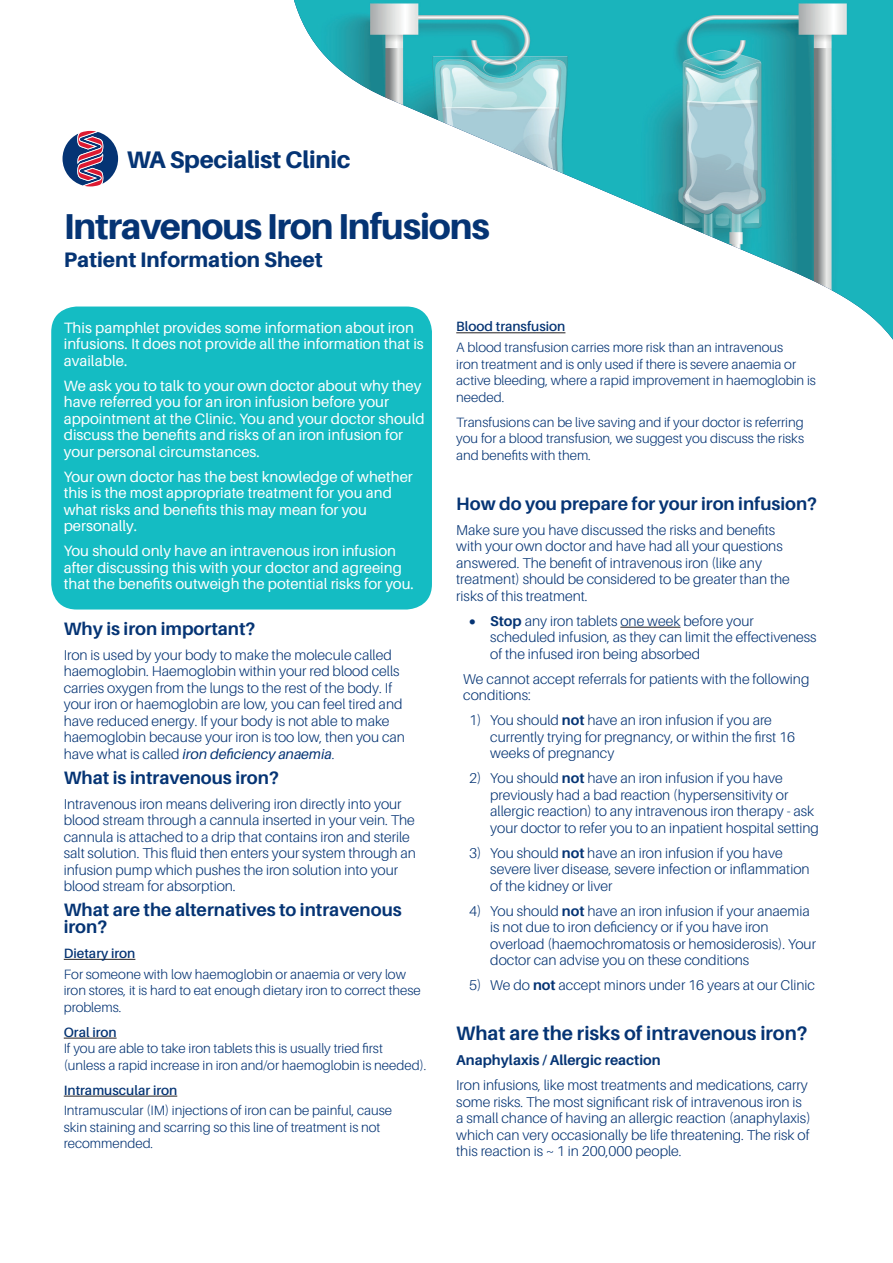
<style>
.page{position:relative;width:893px;height:1263px;background:#fff}
.page>*{position:absolute;margin:0;border:0;box-sizing:border-box;transform-origin:0 0}
.t1{font:800 36px "Aileron";letter-spacing:-.03em;color:#053474}
.t2{font:800 24px "Aileron";letter-spacing:-.01em;color:#053474}
.t3{font:800 21px "Aileron";color:#053474}
.t4{font:700 19.5px "Aileron";color:#053474}
.t5{font:700 18px/16.5px "Aileron";color:#053474}
.t6{font:15px/16.5px "Aileron";color:#fff}
.t7{font:300 14.25px/16.5px "Aileron";color:#053474}
.t8{font:700 14.25px "Aileron";color:#053474}
.t9{font:300 13.5px/16.5px "Aileron";color:#053474}
.t10{font:600 13.5px "Aileron";color:#053474}
.s1{font-weight:400;font-style:italic}
.s2{font-size:15px}
.s3{font-weight:700}
</style>
<div class="page">
<div style="left:51px;top:306px;width:381px;height:303px;background:#14bcc3;border-radius:26px"></div>
<img style="left:294px;top:0;width:599px;height:340px">
<svg style="left:63px;top:131px;width:55px;height:55px"></svg>
<hr style="left:64px;top:959px;width:71px;height:1px;background:#231f20">
<hr style="left:64px;top:1038px;width:53px;height:1px;background:#231f20">
<hr style="left:64px;top:1096px;width:113px;height:1px;background:#231f20">
<hr style="left:456px;top:332px;width:109px;height:1px;background:#231f20">
<hr style="left:620px;top:627px;width:60px;height:1px;background:#231f20">
<h2 class="t2" style="left:127px;top:146px;width:225px">WA Specialist Clinic</h2>
<h1 class="t1" style="left:64px;top:206px;width:428px">Intravenous Iron Infusions</h1>
<h3 class="t3" style="left:64px;top:248px;width:261px">Patient Information Sheet</h3>
<p class="t6" style="left:64px;top:319px;width:362px">This pamphlet provides some information about iron infusions. It does not provide all the information that is available.</p>
<p class="t6" style="left:64px;top:377px;width:362px">We ask you to talk to your own doctor about why they have referred you for an iron infusion before your appointment at the Clinic. You and your doctor should discuss the benefits and risks of an iron infusion for your personal circumstances.</p>
<p class="t6" style="left:64px;top:468px;width:351px">Your own doctor has the best knowledge of whether this is the most appropriate treatment for you and what risks and benefits this may mean for you personally.</p>
<p class="t6" style="left:64px;top:543px;width:352px">You should only have an intravenous iron infusion after discussing this with your doctor and agreeing that the benefits outweigh the potential risks for you.</p>
<p class="t5" style="left:64px;top:620px;width:193px">Why is iron important?</p>
<p class="t7" style="left:64px;top:647px;width:343px">Iron is used by your body to make the molecule called haemoglobin. Haemoglobin within your red blood cells carries oxygen from the lungs to the rest of the body. If your iron or haemoglobin are low, you can feel tired and have reduced energy. If your body is not able to make haemoglobin because your iron is too low, then you can have what is called <span class="s1">iron deficiency anaemia</span>.</p>
<p class="t5" style="left:64px;top:769px;width:217px">What is intravenous iron?</p>
<p class="t7" style="left:64px;top:796px;width:354px">Intravenous iron means delivering iron directly into your blood stream through a cannula inserted in your vein. The cannula is attached to a drip that contains iron and sterile salt solution. This fluid then enters your system through an infusion pump which pushes the iron solution into your blood stream for absorption<span class="s2">.</span></p>
<p class="t5" style="left:64px;top:902px;width:339px">What are the alternatives to intravenous iron?</p>
<p class="t10" style="left:64px;top:946px;width:73px">Dietary iron</p>
<p class="t9" style="left:64px;top:966px;width:359px">For someone with low haemoglobin or anaemia or very low iron stores, it is hard to eat enough dietary iron to correct these problems.</p>
<p class="t10" style="left:64px;top:1024px;width:54px">Oral iron</p>
<p class="t9" style="left:64px;top:1040px;width:364px">If you are able to take iron tablets this is usually tried first (unless a rapid increase in iron and/or haemoglobin is needed).</p>
<p class="t10" style="left:64px;top:1082px;width:115px">Intramuscular iron</p>
<p class="t9" style="left:64px;top:1103px;width:330px">Intramuscular (IM) injections of iron can be painful, cause skin staining and scarring so this line of treatment is not recommended.</p>
<p class="t10" style="left:456px;top:319px;width:111px">Blood transfusion</p>
<p class="t9" style="left:456px;top:339px;width:361px">A blood transfusion carries more risk than an intravenous<br>iron treatment and is only used if there is severe anaemia or active bleeding, where a rapid improvement in haemoglobin is needed.</p>
<p class="t9" style="left:456px;top:414px;width:349px;text-align:justify">Transfusions can be live saving and if your doctor is referring you for a blood transfusion, we suggest you discuss the risks and benefits with them.</p>
<p class="t5" style="left:456px;top:495px;width:362px">How do you prepare for your iron infusion?</p>
<p class="t7" style="left:456px;top:522px;width:335px">Make sure you have discussed the risks and benefits with your own doctor and have had all your questions answered. The benefit of intravenous iron (like any treatment) should be considered to be greater than the risks of this treatment.</p>
<p class="t7" style="left:490px;top:613px;width:328px;text-indent:-21px">• <span class="s3">Stop</span> any iron tablets one week before your scheduled infusion, as they can limit the effectiveness of the infused iron being absorbed</p>
<p class="t7" style="left:463px;top:671px;width:348px">We cannot accept referrals for patients with the following conditions:</p>
<p class="t7" style="left:490px;top:712px;width:306px;text-indent:-21px">1) You should <span class="s3">not</span> have an iron infusion if you are currently trying for pregnancy, or within the first 16 weeks of pregnancy</p>
<p class="t7" style="left:490px;top:770px;width:330px;text-indent:-21px">2) You should <span class="s3">not</span> have an iron infusion if you have previously had a bad reaction (hypersensitivity or allergic reaction) to any intravenous iron therapy - ask your doctor to refer you to an inpatient hospital setting</p>
<p class="t7" style="left:490px;top:845px;width:321px;text-indent:-21px">3) You should <span class="s3">not</span> have an iron infusion if you have severe liver disease, severe infection or inflammation of the kidney or liver</p>
<p class="t7" style="left:490px;top:903px;width:327px;text-indent:-21px">4) You should <span class="s3">not</span> have an iron infusion if your anaemia is not due to iron deficiency or if you have iron overload (haemochromatosis or hemosiderosis). Your doctor can advise you on these conditions</p>
<p class="t7" style="left:469px;top:977px;width:348px">5) We do <span class="s3">not</span> accept minors under 16 years at our Clinic</p>
<h3 class="t4" style="left:456px;top:1023px;width:353px">What are the risks of intravenous iron?</h3>
<p class="t8" style="left:456px;top:1052px;width:206px">Anaphylaxis / Allergic reaction</p>
<p class="t7" style="left:456px;top:1077px;width:356px">Iron infusions, like most treatments and medications, carry some risks. The most significant risk of intravenous iron is a small chance of having an allergic reaction (anaphylaxis) which can very occasionally be life threatening. The risk of this reaction is ~ 1 in 200,000 people.</p>
</div>
